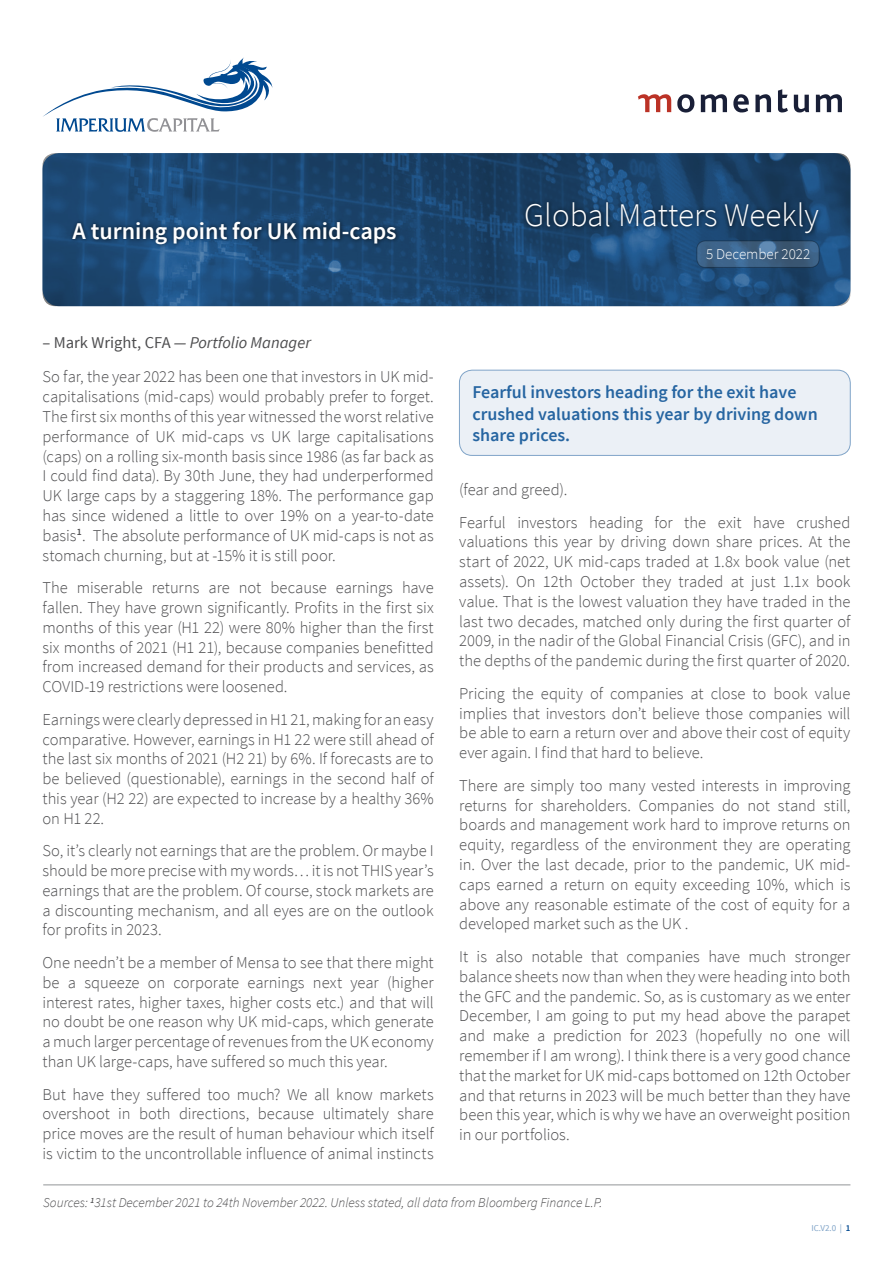
<style>
.page{position:relative;width:893px;height:1263px;background:#fff}
.page>*{position:absolute;margin:0;border:0;box-sizing:border-box;transform-origin:0 0}
.t1{font:300 33px "Source Sans Pro";color:#fff}
.t2{font:600 24px "Source Sans Pro";color:#fff}
.t3{font:600 18px/21.6px "Source Sans Pro";color:#2665a1}
.t4{font:300 16.5px/19.8px "Source Sans Pro";letter-spacing:-.005em;color:#4d4d4f;text-align:justify}
.t5{font:italic 16.5px "Source Sans Pro";color:#4d4d4f}
.t6{font:300 15px "Source Sans Pro";color:#fff}
.t7{font:italic 300 13.5px "Source Sans Pro";color:#4d4d4f}
.t8{font:9px "Source Sans Pro";color:#80a4c8}
.s1{font-style:normal}
.s2{font-weight:600;color:#004990}
</style>
<div class="page">
<svg style="left:638px;top:94px;width:33px;height:18px"></svg>
<svg style="left:701px;top:94px;width:26px;height:18px"></svg>
<svg style="left:733px;top:94px;width:16px;height:18px"></svg>
<svg style="left:755px;top:94px;width:16px;height:18px"></svg>
<svg style="left:778px;top:89px;width:10px;height:23px"></svg>
<svg style="left:794px;top:95px;width:15px;height:17px"></svg>
<svg style="left:816px;top:94px;width:26px;height:18px"></svg>
<svg style="left:677px;top:94px;width:17px;height:19px"></svg>
<svg style="left:43px;top:57px;width:230px;height:75px"></svg>
<svg style="left:43px;top:153px;width:807px;height:153px;background:#1c4772"></svg>
<div style="left:522px;top:199px;width:301px;height:39px;background:#000;opacity:.75"></div>
<svg style="left:697px;top:241px;width:122px;height:26px;background:#3e6286"></svg>
<div style="left:697px;top:241px;width:122px;height:27px;border:1px solid #000;border-radius:9px"></div>
<div style="left:69px;top:218px;width:332px;height:30px;background:#000;opacity:.75"></div>
<hr style="left:43px;top:1184px;width:807px;height:1px;background:#939598">
<div style="left:459px;top:370px;width:391px;height:85px;background:#ebf0f6;border-radius:13px"></div>
<div style="left:459px;top:370px;width:391px;height:86px;border:1px solid #80a4c8;border-radius:13px"></div>
<h2 class="t2" style="left:73px;top:216px;width:326px">A turning point for UK mid-caps</h2>
<h1 class="t1" style="left:524px;top:195px;width:296px">Global Matters Weekly</h1>
<p class="t6" style="left:706px;top:245px;width:106px">5 December 2022</p>
<p class="t5" style="left:43px;top:332px;width:270px"><span class="s1">– Mark Wright, CFA</span> — Portfolio Manager</p>
<p class="t4" style="left:43px;top:367px;width:393px">So far, the year 2022 has been one that investors in UK mid&shy;capitalisations (mid-caps) would probably prefer to forget.<br>The first six months of this year witnessed the worst relative performance of UK mid-caps vs UK large capitalisations (caps) on a rolling six-month basis since 1986 (as far back as I could find data). By 30th June, they had underperformed UK large caps by a staggering 18%. The performance gap has since widened a little to over 19% on a year-to-date basis<sup>1</sup>. The absolute performance of UK mid-caps is not as stomach churning, but at -15% it is still poor.</p>
<p class="t4" style="left:43px;top:578px;width:393px">The miserable returns are not because earnings have fallen. They have grown significantly. Profits in the first six months of this year (H1 22) were 80% higher than the first six months of 2021 (H1 21), because companies benefitted from increased demand for their products and services, as COVID-19 restrictions were loosened.</p>
<p class="t4" style="left:43px;top:709px;width:393px">Earnings were clearly depressed in H1 21, making for an easy comparative. However, earnings in H1 22 were still ahead of the last six months of 2021 (H2 21) by 6%. If forecasts are to be believed (questionable), earnings in the second half of this year (H2 22) are expected to increase by a healthy 36% on H1 22.</p>
<p class="t4" style="left:43px;top:841px;width:393px">So, it’s clearly not earnings that are the problem. Or maybe I should be more precise with my words… it is not THIS year’s earnings that are the problem. Of course, stock markets are a discounting mechanism, and all eyes are on the outlook for profits in 2023.</p>
<p class="t4" style="left:43px;top:953px;width:393px">One needn’t be a member of Mensa to see that there might be a squeeze on corporate earnings next year (higher interest rates, higher taxes, higher costs etc.) and that will no doubt be one reason why UK mid-caps, which generate a much larger percentage of revenues from the UK economy than UK large-caps, have suffered so much this year.</p>
<p class="t4" style="left:43px;top:1084px;width:393px">But have they suffered too much? We all know markets overshoot in both directions, because ultimately share price moves are the result of human behaviour which itself is victim to the uncontrollable influence of animal instincts</p>
<p class="t3" style="left:472px;top:382px;width:347px">Fearful investors heading for the exit have crushed valuations this year by driving down share prices.</p>
<p class="t4" style="left:459px;top:473px;width:393px;line-height:32.5px">(fear and greed).<br>Fearful investors heading for the exit have crushed</p>
<p class="t4" style="left:459px;top:532px;width:393px">valuations this year by driving down share prices. At the start of 2022, UK mid-caps traded at 1.8x book value (net assets). On 12th October they traded at just 1.1x book value. That is the lowest valuation they have traded in the last two decades, matched only during the first quarter of 2009, in the nadir of the Global Financial Crisis (GFC), and in the depths of the pandemic during the first quarter of 2020.</p>
<p class="t4" style="left:459px;top:683px;width:393px">Pricing the equity of companies at close to book value implies that investors don’t believe those companies will be able to earn a return over and above their cost of equity ever again. I find that hard to believe.</p>
<p class="t4" style="left:459px;top:775px;width:393px">There are simply too many vested interests in improving returns for shareholders. Companies do not stand still, boards and management work hard to improve returns on equity, regardless of the environment they are operating in. Over the last decade, prior to the pandemic, UK mid&shy;caps earned a return on equity exceeding 10%, which is above any reasonable estimate of the cost of equity for a developed market such as the UK .</p>
<p class="t4" style="left:459px;top:946px;width:393px">It is also notable that companies have much stronger balance sheets now than when they were heading into both the GFC and the pandemic. So, as is customary as we enter December, I am going to put my head above the parapet and make a prediction for 2023 (hopefully no one will remember if I am wrong). I think there is a very good chance that the market for UK mid-caps bottomed on 12th October and that returns in 2023 will be much better than they have been this year, which is why we have an overweight position in our portfolios.</p>
<p class="t7" style="left:43px;top:1195px;width:561px">Sources: <sup>1</sup>31st December 2021 to 24th November 2022. Unless stated, all data from Bloomberg Finance L.P.</p>
<p class="t8" style="left:811px;top:1223px;width:41px">IC.V2.0 | <span class="s2">1</span></p>
</div>
